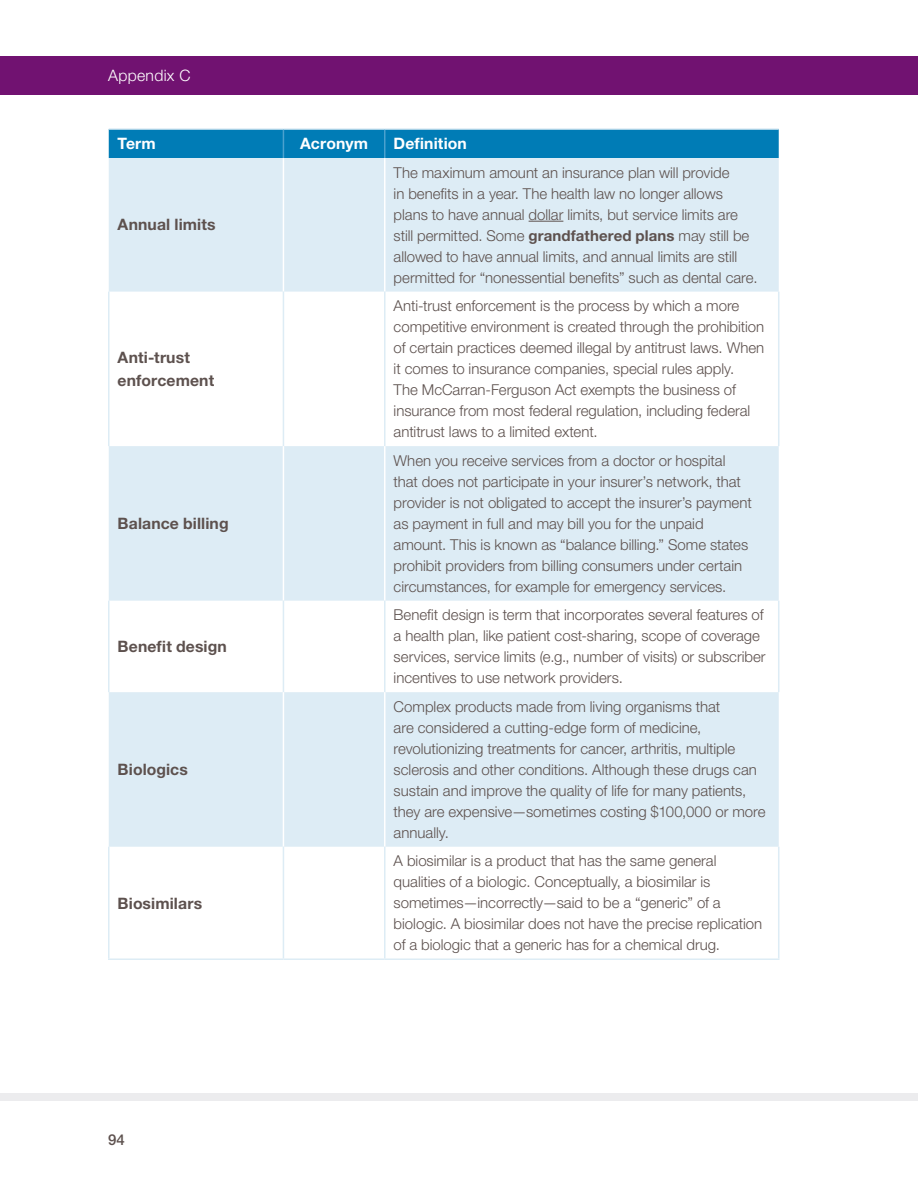
<style>
.page{position:relative;width:918px;height:1188px;background:#fff}
.page>*{position:absolute;margin:0;border:0;box-sizing:border-box;transform-origin:0 0}
.main_text{font:700 15.75px/22.5px "Helvetica Neue LT Std";letter-spacing:.01em;color:#5d514e}
.main_text-2{font:700 15.75px "Helvetica Neue LT Std";letter-spacing:.005em;color:#fff}
.Chapter_Title_on_Pag{font:300 15.75px "Helvetica Neue LT Std";letter-spacing:.02em;color:#fff}
.Chart_Text{font:300 15px/21px "Helvetica Neue LT Std";color:#5d514e}
.Page_Number{font:500 15px "Helvetica Neue LT Std";color:#5d514e}
.s1{font-weight:700}
</style>
<div class="page">
<div style="left:0;top:1094px;width:918px;height:7px;background:#ececee"></div>
<div style="left:0;top:56px;width:918px;height:38px;background:#711271"></div>
<svg style="left:109px;top:158px;width:670px;height:689px;fill:#ddecf5"></svg>
<div style="left:109px;top:130px;width:670px;height:28px;background:#007cb6"></div>
<hr style="left:384px;top:130px;width:2px;height:28px;background:#4ba1ce">
<hr style="left:109px;top:128px;width:174px;height:2px;background:#ddecf5">
<hr style="left:283px;top:128px;width:102px;height:2px;background:#ddecf5">
<hr style="left:385px;top:128px;width:394px;height:2px;background:#ddecf5">
<hr style="left:283px;top:158px;width:1px;height:134px;background:#fff">
<hr style="left:384px;top:158px;width:2px;height:134px;background:#fff">
<hr style="left:108px;top:292px;width:2px;height:154px;background:#ddecf5">
<hr style="left:283px;top:292px;width:1px;height:154px;background:#ddecf5">
<hr style="left:384px;top:292px;width:2px;height:154px;background:#ddecf5">
<hr style="left:778px;top:292px;width:1px;height:154px;background:#ddecf5">
<hr style="left:283px;top:446px;width:1px;height:155px;background:#fff">
<hr style="left:384px;top:446px;width:2px;height:155px;background:#fff">
<hr style="left:108px;top:601px;width:2px;height:91px;background:#ddecf5">
<hr style="left:283px;top:601px;width:1px;height:91px;background:#ddecf5">
<hr style="left:384px;top:601px;width:2px;height:91px;background:#ddecf5">
<hr style="left:778px;top:601px;width:1px;height:91px;background:#ddecf5">
<hr style="left:283px;top:692px;width:1px;height:155px;background:#fff">
<hr style="left:384px;top:692px;width:2px;height:155px;background:#fff">
<hr style="left:108px;top:847px;width:2px;height:111px;background:#ddecf5">
<hr style="left:283px;top:847px;width:1px;height:111px;background:#ddecf5">
<hr style="left:384px;top:847px;width:2px;height:111px;background:#ddecf5">
<hr style="left:778px;top:847px;width:1px;height:111px;background:#ddecf5">
<hr style="left:108px;top:958px;width:175px;height:2px;background:#ddecf5">
<hr style="left:283px;top:958px;width:102px;height:2px;background:#ddecf5">
<hr style="left:385px;top:958px;width:394px;height:2px;background:#ddecf5">
<hr style="left:529px;top:221px;width:34px;height:1px;background:#5d514e">
<p class="Chapter_Title_on_Pag" style="left:108px;top:66px;width:84px">Appendix C</p>
<p class="main_text-2" style="left:118px;top:134px;width:40px">Term</p>
<p class="main_text-2" style="left:300px;top:134px;width:69px">Acronym</p>
<p class="main_text-2" style="left:394px;top:134px;width:75px">Definition</p>
<p class="main_text" style="left:118px;top:213px;width:100px">Annual limits</p>
<p class="main_text" style="left:118px;top:346px;width:98px">Anti-trust enforcement</p>
<p class="main_text" style="left:118px;top:512px;width:113px">Balance billing</p>
<p class="main_text" style="left:118px;top:635px;width:111px">Benefit design</p>
<p class="main_text" style="left:118px;top:758px;width:72px">Biologics</p>
<p class="main_text" style="left:118px;top:891px;width:86px">Biosimilars</p>
<p class="Page_Number" style="left:108px;top:1131px;width:18px">94</p>
<p class="Chart_Text" style="left:394px;top:162px;width:365px">The maximum amount an insurance plan will provide<br>in benefits in a year. The health law no longer allows plans to have annual dollar limits, but service limits are still permitted. Some <span class="s1">grandfathered plans</span> may still be allowed to have annual limits, and annual limits are still permitted for “nonessential benefits” such as dental care.</p>
<p class="Chart_Text" style="left:394px;top:295px;width:372px">Anti-trust enforcement is the process by which a more competitive environment is created through the prohibition of certain practices deemed illegal by antitrust laws. When it comes to insurance companies, special rules apply.<br>The McCarran-Ferguson Act exempts the business of insurance from most federal regulation, including federal antitrust laws to a limited extent.</p>
<p class="Chart_Text" style="left:394px;top:450px;width:360px">When you receive services from a doctor or hospital that does not participate in your insurer’s network, that provider is not obligated to accept the insurer’s payment as payment in full and may bill you for the unpaid amount. This is known as “balance billing.” Some states prohibit providers from billing consumers under certain circumstances, for example for emergency services.</p>
<p class="Chart_Text" style="left:394px;top:604px;width:374px">Benefit design is term that incorporates several features of a health plan, like patient cost-sharing, scope of coverage services, service limits (e.g., number of visits) or subscriber incentives to use network providers.</p>
<p class="Chart_Text" style="left:394px;top:696px;width:373px">Complex products made from living organisms that<br>are considered a cutting-edge form of medicine, revolutionizing treatments for cancer, arthritis, multiple sclerosis and other conditions. Although these drugs can sustain and improve the quality of life for many patients, they are expensive—sometimes costing $100,000 or more annually.</p>
<p class="Chart_Text" style="left:394px;top:850px;width:370px">A biosimilar is a product that has the same general qualities of a biologic. Conceptually, a biosimilar is sometimes—incorrectly—said to be a “generic” of a biologic. A biosimilar does not have the precise replication of a biologic that a generic has for a chemical drug.</p>
</div>
